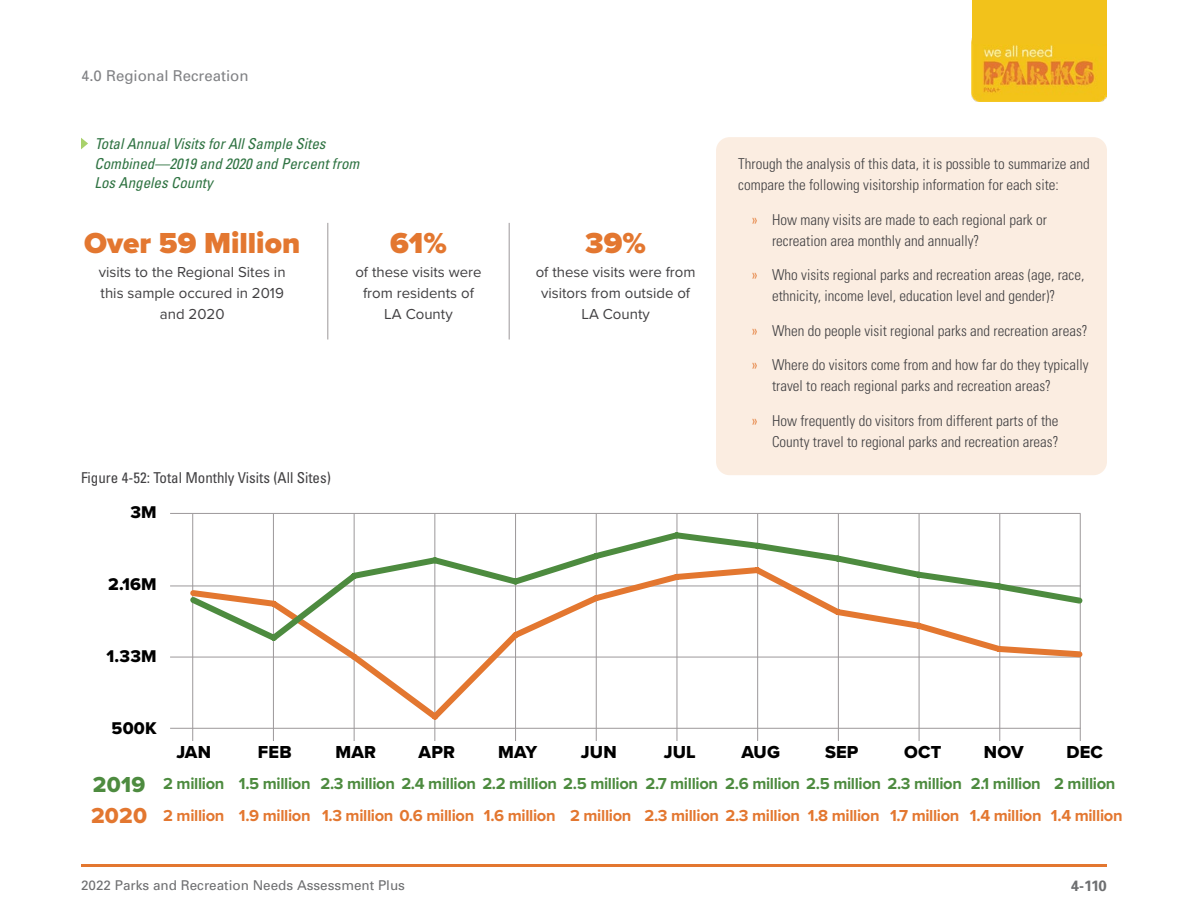
<style>
.page{position:relative;width:1188px;height:918px;background:#fff}
.page>*{position:absolute;margin:0;border:0;box-sizing:border-box;transform-origin:0 0}
.t1{font:900 30px "Proxima Nova";color:#e37730}
.t2{font:18px "Proxima Nova Extrabld";letter-spacing:.01em;color:#000}
.t3{font:17.7px "Proxima Nova Extrabld";letter-spacing:.01em;color:#000}
.t4{font:700 16.5px/31.5px "Proxima Nova";letter-spacing:-.02em;color:#4d8b3f}
.t5{font:300 condensed 15px/21px "Univers";color:#414042}
.t6{font:15px/21px "Proxima Nova";color:#414042;text-align:center}
.t7{font:italic condensed 15px/19.5px "Univers";color:#2f7342}
.t8{font:condensed 15px "Univers";color:#414042}
.t9{font:15px "Univers";color:#818285}
.t10{font:700 15px "Univers";color:#6e6f71}
.t11{font:13.5px "Univers";color:#6e6f71}
.s1{color:#e37730}
.s2{font-family:"Proxima Nova Extrabld";font-weight:400;font-size:22.5px}
.s3{font-family:"Proxima Nova Extrabld";font-weight:400;font-size:22.5px;color:#e37730}
</style>
<div class="page">
<img style="left:972px;top:44px;width:135px;height:57px">
<div style="left:972px;top:0;width:135px;height:44px;background:#f2c21b"></div>
<hr style="left:81px;top:864px;width:1026px;height:3px;background:#e37730">
<div style="left:716px;top:137px;width:391px;height:338px;background:#fbede1;border-radius:14px"></div>
<hr style="left:170px;top:513px;width:911px;height:1px;background:#9c989a">
<hr style="left:192px;top:514px;width:1px;height:227px;background:#9c989a">
<hr style="left:273px;top:514px;width:1px;height:227px;background:#9c989a">
<hr style="left:354px;top:514px;width:1px;height:227px;background:#9c989a">
<hr style="left:434px;top:514px;width:1px;height:227px;background:#9c989a">
<hr style="left:515px;top:514px;width:1px;height:227px;background:#9c989a">
<hr style="left:596px;top:514px;width:1px;height:227px;background:#9c989a">
<hr style="left:677px;top:514px;width:1px;height:227px;background:#9c989a">
<hr style="left:757px;top:514px;width:1px;height:227px;background:#9c989a">
<hr style="left:838px;top:514px;width:1px;height:227px;background:#9c989a">
<hr style="left:919px;top:514px;width:1px;height:227px;background:#9c989a">
<hr style="left:999px;top:514px;width:1px;height:227px;background:#9c989a">
<hr style="left:1080px;top:514px;width:1px;height:227px;background:#9c989a">
<hr style="left:170px;top:586px;width:911px;height:1px;background:#9c989a">
<hr style="left:170px;top:657px;width:911px;height:1px;background:#9c989a">
<hr style="left:170px;top:728px;width:911px;height:1px;background:#9c989a">
<svg style="left:186px;top:646px;width:897px;height:79px"></svg>
<svg style="left:185px;top:528px;width:898px;height:118px"></svg>
<svg style="left:81px;top:138px;width:7px;height:11px"></svg>
<hr style="left:327px;top:223px;width:1px;height:117px;background:#9c989a">
<hr style="left:509px;top:223px;width:1px;height:117px;background:#9c989a">
<p class="t9" style="left:81px;top:66px;width:169px">4.0 Regional Recreation</p>
<p class="t7" style="left:94px;top:134px;width:266px">Total Annual Visits for All Sample Sites<br>Combined—2019 and 2020 and Percent from<br>Los Angeles County</p>
<h1 class="t1" style="left:84px;top:220px;width:217px">Over 59 Million</h1>
<p class="t6" style="left:99px;top:261px;width:188px">visits to the Regional Sites in this sample occured in 2019 and 2020</p>
<h1 class="t1" style="left:390px;top:220px;width:58px">61%</h1>
<p class="t6" style="left:355px;top:261px;width:128px">of these visits were from residents of<br>LA County</p>
<p class="t8" style="left:81px;top:468px;width:251px">Figure 4-52: Total Monthly Visits (All Sites)</p>
<p class="t3" style="left:130px;top:499px;width:28px">3M</p>
<p class="t3" style="left:108px;top:570px;width:50px">2.16M</p>
<p class="t3" style="left:107px;top:643px;width:52px">1.33M</p>
<p class="t3" style="left:112px;top:715px;width:46px">500K</p>
<h1 class="t1" style="left:585px;top:220px;width:62px">39%</h1>
<p class="t6" style="left:536px;top:261px;width:161px">of these visits were from visitors from outside of<br>LA County</p>
<p class="t5" style="left:738px;top:153px;width:353px">Through the analysis of this data, it is possible to summarize and compare the following visitorship information for each site:</p>
<p class="t5" style="left:772px;top:209px;width:276px;text-indent:-20px"><span class="s1">»</span> How many visits are made to each regional park or recreation area monthly and annually?</p>
<p class="t5" style="left:752px;top:264px;width:334px;text-align:center"><span class="s1">»</span> Who visits regional parks and recreation areas (age, race, ethnicity, income level, education level and gender)?</p>
<p class="t5" style="left:752px;top:320px;width:337px"><span class="s1">»</span> When do people visit regional parks and recreation areas?</p>
<p class="t5" style="left:772px;top:354px;width:318px;text-indent:-20px"><span class="s1">»</span> Where do visitors come from and how far do they typically travel to reach regional parks and recreation areas?</p>
<p class="t5" style="left:752px;top:410px;width:308px;text-align:right"><span class="s1">»</span> How frequently do visitors from different parts of the<br>County travel to regional parks and recreation areas?</p>
<p class="t2" style="left:177px;top:739px;width:36px">JAN</p>
<p class="t2" style="left:258px;top:739px;width:35px">FEB</p>
<p class="t2" style="left:336px;top:739px;width:42px">MAR</p>
<p class="t2" style="left:419px;top:739px;width:38px">APR</p>
<p class="t2" style="left:498px;top:739px;width:41px">MAY</p>
<p class="t2" style="left:581px;top:739px;width:37px">JUN</p>
<p class="t2" style="left:664px;top:739px;width:34px">JUL</p>
<p class="t2" style="left:742px;top:739px;width:40px">AUG</p>
<p class="t2" style="left:825px;top:739px;width:35px">SEP</p>
<p class="t2" style="left:904px;top:739px;width:39px">OCT</p>
<p class="t2" style="left:984px;top:739px;width:41px">NOV</p>
<p class="t2" style="left:1067px;top:739px;width:38px">DEC</p>
<p class="t4" style="left:91px;top:768px;width:1033px"><span class="s2">2019</span> 2 million 1.5 million 2.3 million 2.4 million 2.2 million 2.5 million 2.7 million 2.6 million 2.5 million 2.3 million 2.1 million 2 million<br><span class="s3">2020</span> <span class="s1">2 million 1.9 million 1.3 million 0.6 million 1.6 million 2 million 2.3 million 2.3 million 1.8 million 1.7 million 1.4 million 1.4 million</span></p>
<p class="t11" style="left:81px;top:877px;width:326px">2022 Parks and Recreation Needs Assessment Plus</p>
<p class="t10" style="left:1071px;top:876px;width:38px">4-110</p>
</div>
